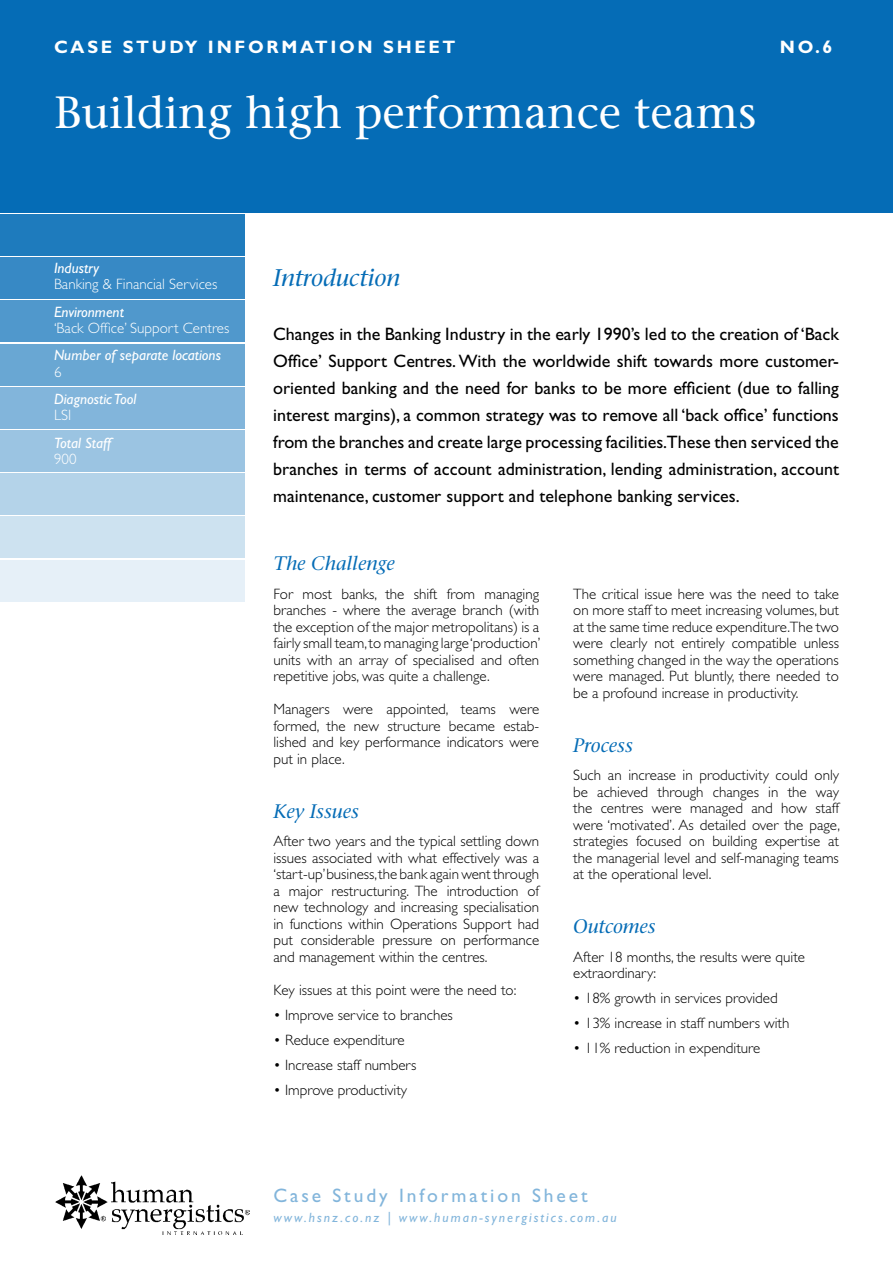
<style>
.page{position:relative;width:893px;height:1263px;background:#fff}
.page>*{position:absolute;margin:0;border:0;box-sizing:border-box;transform-origin:0 0}
.t1{font:45px "Stone Serif";color:#fff}
.t2{font:italic 24px "Stone Serif";color:#056cb6}
.t3{font:italic 19.5px "Stone Serif";color:#056cb6}
.t4{font:19.5px "Gill Sans";letter-spacing:.15em;color:#82b5db}
.t5{font:18px/27px "Gill Sans";color:#000;text-align:justify}
.t6{font:700 18px "Gill Sans";letter-spacing:.15em;color:#fff}
.t7{font:300 15px/16.5px "Gill Sans";color:#000;text-align:justify}
.t8{font:italic 15px "Gill Sans";color:#fff}
.t9{font:300 15px "Gill Sans";color:#fff}
.t10{font:italic 13.5px "Gill Sans";letter-spacing:.15em;color:#82b5db}
</style>
<div class="page">
<div style="left:0;top:0;width:893px;height:213px;background:#056cb6"></div>
<img style="left:55px;top:1176px;width:194px;height:58px">
<div style="left:0;top:344px;width:245px;height:42px;background:#69a7d3"></div>
<div style="left:0;top:387px;width:245px;height:42px;background:#82b5db"></div>
<div style="left:0;top:430px;width:245px;height:42px;background:#9bc4e2"></div>
<div style="left:0;top:473px;width:245px;height:42px;background:#b4d3e9"></div>
<div style="left:0;top:516px;width:245px;height:42px;background:#cde2f0"></div>
<div style="left:0;top:560px;width:245px;height:41px;background:#e6f0f8"></div>
<div style="left:0;top:301px;width:245px;height:41px;background:#5098cc"></div>
<div style="left:0;top:257px;width:245px;height:42px;background:#3789c5"></div>
<div style="left:0;top:214px;width:245px;height:42px;background:#1e7bbd"></div>
<p class="t6" style="left:54px;top:36px;width:403px">CASE STUDY INFORMATION SHEET</p>
<p class="t6" style="left:780px;top:36px;width:54px">NO.6</p>
<h1 class="t1" style="left:54px;top:84px;width:704px">Building high performance teams</h1>
<p class="t8" style="left:54px;top:259px;width:47px">Industry</p>
<p class="t9" style="left:54px;top:276px;width:165px">Banking &amp; Financial Services</p>
<p class="t8" style="left:54px;top:303px;width:71px">Environment</p>
<p class="t9" style="left:54px;top:320px;width:177px">‘Back Office’ Support Centres</p>
<p class="t8" style="left:54px;top:347px;width:168px">Number of separate locations</p>
<p class="t9" style="left:54px;top:363px;width:9px">6</p>
<p class="t8" style="left:54px;top:390px;width:84px">Diagnostic Tool</p>
<p class="t9" style="left:54px;top:407px;width:19px">LSI</p>
<p class="t8" style="left:54px;top:434px;width:59px">Total Staff</p>
<p class="t9" style="left:54px;top:450px;width:24px">900</p>
<h2 class="t2" style="left:273px;top:263px;width:129px">Introduction</h2>
<p class="t5" style="left:273px;top:320px;width:567px">Changes in the Banking Industry in the early 1990’s led to the creation of ‘Back Office’ Support Centres. With the worldwide shift towards more customer&shy;oriented banking and the need for banks to be more efficient (due to falling interest margins), a common strategy was to remove all ‘back office’ functions from the branches and create large processing facilities.These then serviced the branches in terms of account administration, lending administration, account maintenance, customer support and telephone banking services.</p>
<h3 class="t3" style="left:273px;top:551px;width:123px">The Challenge</h3>
<p class="t7" style="left:273px;top:585px;width:268px">For most banks, the shift from managing branches - where the average branch (with the exception of the major metropolitans) is a fairly small team, to managing large ‘production’ units with an array of specialised and often repetitive jobs, was quite a challenge.</p>
<p class="t7" style="left:273px;top:701px;width:267px">Managers were appointed, teams were formed, the new structure became estab&shy;lished and key performance indicators were put in place.</p>
<h3 class="t3" style="left:273px;top:799px;width:87px">Key Issues</h3>
<p class="t7" style="left:273px;top:833px;width:267px">After two years and the typical settling down issues associated with what effectively was a ‘start-up’ business, the bank again went through a major restructuring. The introduction of new technology and increasing specialisation in functions within Operations Support had put considerable pressure on performance and management within the centres.</p>
<p class="t7" style="left:273px;top:981px;width:244px">Key issues at this point were the need to:</p>
<p class="t7" style="left:273px;top:1006px;width:181px">• Improve service to branches</p>
<p class="t7" style="left:273px;top:1031px;width:133px">• Reduce expenditure</p>
<p class="t7" style="left:273px;top:1056px;width:145px">• Increase staff numbers</p>
<p class="t7" style="left:273px;top:1081px;width:135px">• Improve productivity</p>
<p class="t7" style="left:573px;top:585px;width:267px">The critical issue here was the need to take on more staff to meet increasing volumes, but at the same time reduce expenditure.The two were clearly not entirely compatible unless something changed in the way the operations were managed. Put bluntly, there needed to be a profound increase in productivity.</p>
<h3 class="t3" style="left:573px;top:733px;width:61px">Process</h3>
<p class="t7" style="left:573px;top:767px;width:268px">Such an increase in productivity could only be achieved through changes in the way the centres were managed and how staff were ‘motivated’. As detailed over the page, strategies focused on building expertise at the managerial level and self-managing teams at the operational level.</p>
<h3 class="t3" style="left:573px;top:914px;width:84px">Outcomes</h3>
<p class="t7" style="left:573px;top:948px;width:233px">After 18 months, the results were quite extraordinary:</p>
<p class="t7" style="left:573px;top:990px;width:206px">• 18% growth in services provided</p>
<p class="t7" style="left:573px;top:1015px;width:218px">• 13% increase in staff numbers with</p>
<p class="t7" style="left:573px;top:1040px;width:189px">• 11% reduction in expenditure</p>
<h3 class="t4" style="left:273px;top:1184px;width:316px">Case Study Information Sheet</h3>
<p class="t10" style="left:273px;top:1209px;width:345px">www.hsnz.co.nz | www.human-synergistics.com.au</p>
</div>
